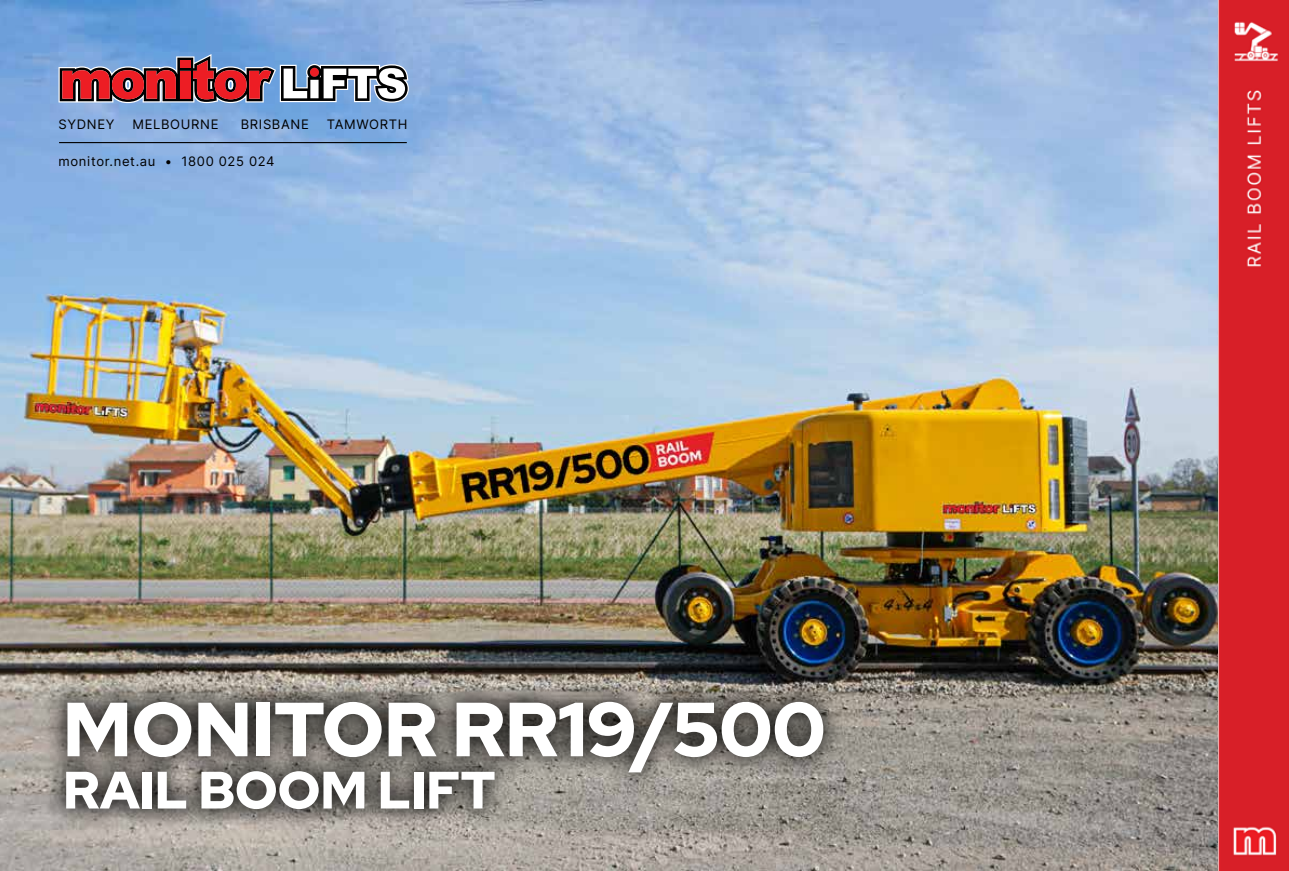
<style>
.page{position:relative;width:1289px;height:871px;background:#fff}
.page>*{position:absolute;margin:0;border:0;box-sizing:border-box;transform-origin:0 0}
.t1{font:900 76.5px "Red Hat Display";color:#fff}
.t2{font:900 52.5px "Red Hat Display";color:#fff}
.t3{font:13.05px "Inter";letter-spacing:.05em;color:#000}
</style>
<div class="page">
<img style="left:1217px;top:0;width:71px;height:871px">
<img style="left:0;top:0;width:1217px;height:871px">
<div style="left:43px;top:679px;width:802px;height:152px;background:#000;opacity:.75"></div>
<svg style="left:58px;top:54px;width:351px;height:49px;background:#947185"></svg>
<hr style="left:59px;top:142px;width:348px;height:1px;background:#000">
<p class="t3" style="left:58px;top:115px;width:57px">SYDNEY</p>
<p class="t3" style="left:132px;top:115px;width:88px">MELBOURNE</p>
<p class="t3" style="left:241px;top:115px;width:70px">BRISBANE</p>
<p class="t3" style="left:327px;top:115px;width:82px">TAMWORTH</p>
<p class="t3" style="left:58px;top:151px;width:218px">monitor.net.au • 1800 025 024</p>
<h1 class="t1" style="left:63px;top:679px;width:764px">MONITOR RR19/500</h1>
<h2 class="t2" style="left:63px;top:755px;width:434px">RAIL BOOM LIFT</h2>
</div>
